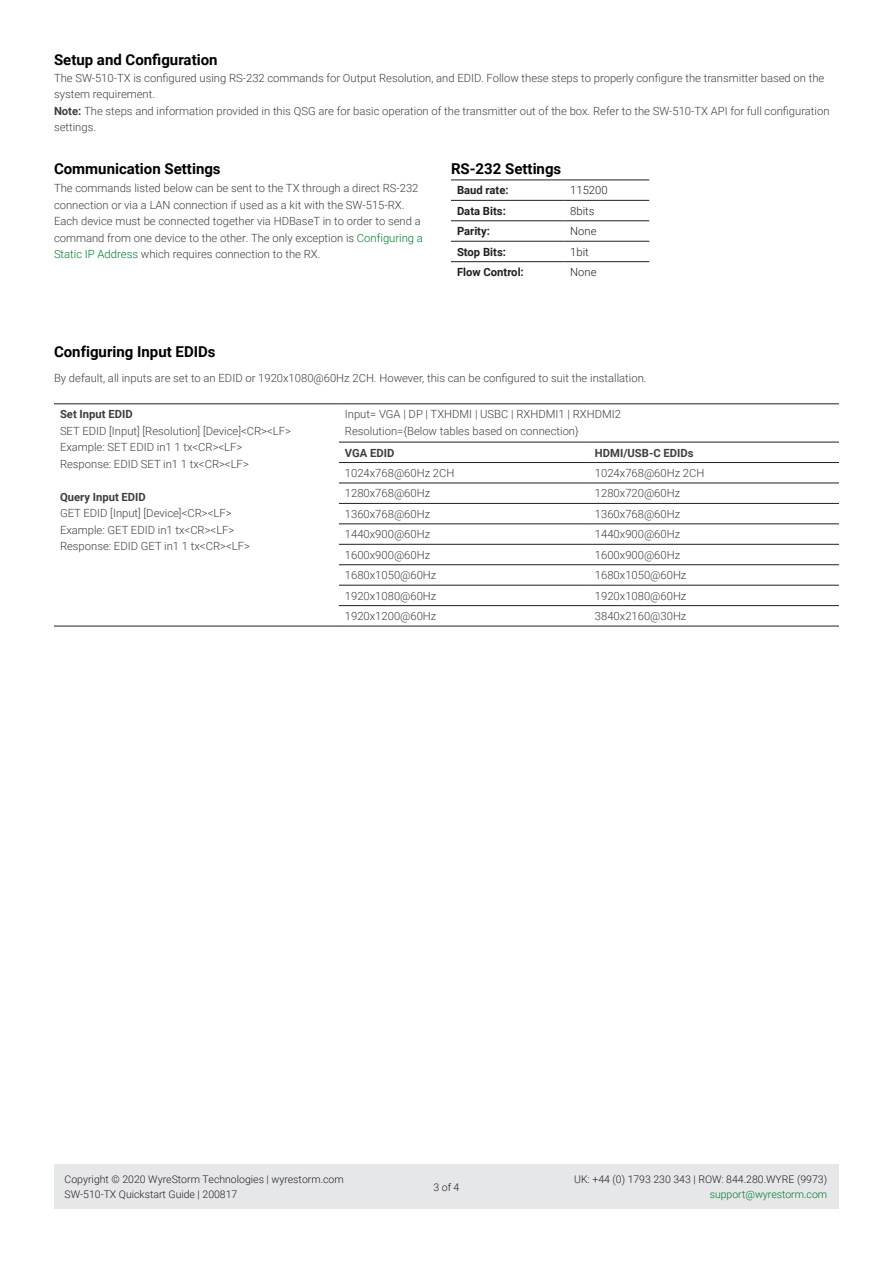
<style>
.page{position:relative;width:893px;height:1263px;background:#fff}
.page>*{position:absolute;margin:0;border:0;box-sizing:border-box;transform-origin:0 0}
.t1{font:700 15px "Roboto";color:#000}
.t2{font:300 11.25px/16.5px "Roboto";color:#3e3e3f}
.t3{font:700 11.25px "Roboto";color:#3e3e3f}
.t4{font:700 11.25px "Roboto";color:#231f20}
.t5{font:300 11.25px "Roboto";color:#231f20}
.t6{font:300 10.5px/15px "Roboto";color:#231f20}
.t7{font:300 10.5px "Roboto";color:#00792c}
.s1{font-weight:700}
.s2{color:#00792c}
</style>
<div class="page">
<hr style="left:451px;top:180px;width:113px;height:1px;background:#231f20">
<hr style="left:564px;top:180px;width:85px;height:1px;background:#231f20">
<hr style="left:451px;top:200px;width:113px;height:1px;background:#231f20">
<hr style="left:564px;top:200px;width:85px;height:1px;background:#231f20">
<hr style="left:451px;top:221px;width:113px;height:1px;background:#231f20">
<hr style="left:564px;top:221px;width:85px;height:1px;background:#231f20">
<hr style="left:451px;top:241px;width:113px;height:1px;background:#231f20">
<hr style="left:564px;top:241px;width:85px;height:1px;background:#231f20">
<hr style="left:451px;top:261px;width:113px;height:1px;background:#231f20">
<hr style="left:564px;top:261px;width:85px;height:1px;background:#231f20">
<div style="left:54px;top:1164px;width:785px;height:45px;background:#e6e7e9"></div>
<hr style="left:339px;top:442px;width:250px;height:1px;background:#231f20">
<hr style="left:589px;top:442px;width:250px;height:1px;background:#231f20">
<hr style="left:339px;top:462px;width:250px;height:1px;background:#231f20">
<hr style="left:589px;top:462px;width:250px;height:1px;background:#231f20">
<hr style="left:339px;top:483px;width:250px;height:1px;background:#231f20">
<hr style="left:589px;top:483px;width:250px;height:1px;background:#231f20">
<hr style="left:339px;top:503px;width:250px;height:1px;background:#231f20">
<hr style="left:589px;top:503px;width:250px;height:1px;background:#231f20">
<hr style="left:339px;top:524px;width:250px;height:1px;background:#231f20">
<hr style="left:589px;top:524px;width:250px;height:1px;background:#231f20">
<hr style="left:339px;top:544px;width:250px;height:1px;background:#231f20">
<hr style="left:589px;top:544px;width:250px;height:1px;background:#231f20">
<hr style="left:339px;top:564px;width:250px;height:1px;background:#231f20">
<hr style="left:589px;top:564px;width:250px;height:1px;background:#231f20">
<hr style="left:339px;top:585px;width:250px;height:1px;background:#231f20">
<hr style="left:589px;top:585px;width:250px;height:1px;background:#231f20">
<hr style="left:339px;top:605px;width:250px;height:1px;background:#231f20">
<hr style="left:589px;top:605px;width:250px;height:1px;background:#231f20">
<hr style="left:54px;top:626px;width:285px;height:1px;background:#231f20">
<hr style="left:339px;top:626px;width:250px;height:1px;background:#231f20">
<hr style="left:589px;top:626px;width:250px;height:1px;background:#231f20">
<hr style="left:54px;top:404px;width:285px;height:1px;background:#231f20">
<hr style="left:339px;top:404px;width:250px;height:1px;background:#231f20">
<hr style="left:589px;top:404px;width:250px;height:1px;background:#231f20">
<p class="t1" style="left:54px;top:49px;width:165px">Setup and Configuration</p>
<p class="t2" style="left:54px;top:69px;width:772px">The SW-510-TX is configured using RS-232 commands for Output Resolution, and EDID. Follow these steps to properly configure the transmitter based on the system requirement.</p>
<p class="t2" style="left:54px;top:102px;width:777px"><span class="s1">Note:</span> The steps and information provided in this QSG are for basic operation of the transmitter out of the box. Refer to the SW-510-TX API for full configuration settings.</p>
<p class="t1" style="left:451px;top:158px;width:112px">RS-232 Settings</p>
<p class="t4" style="left:457px;top:182px;width:53px">Baud rate:</p>
<p class="t5" style="left:570px;top:182px;width:39px">115200</p>
<p class="t4" style="left:457px;top:203px;width:50px">Data Bits:</p>
<p class="t5" style="left:570px;top:203px;width:26px">8bits</p>
<p class="t4" style="left:457px;top:223px;width:34px">Parity:</p>
<p class="t5" style="left:570px;top:223px;width:28px">None</p>
<p class="t4" style="left:457px;top:244px;width:50px">Stop Bits:</p>
<p class="t5" style="left:570px;top:244px;width:20px">1bit</p>
<p class="t4" style="left:457px;top:264px;width:68px">Flow Control:</p>
<p class="t5" style="left:570px;top:264px;width:28px">None</p>
<p class="t1" style="left:54px;top:158px;width:168px">Communication Settings</p>
<p class="t2" style="left:54px;top:179px;width:370px">The commands listed below can be sent to the TX through a direct RS-232 connection or via a LAN connection if used as a kit with the SW-515-RX.<br>Each device must be connected together via HDBaseT in to order to send a command from one device to the other. The only exception is <span class="s2">Configuring a Static IP Address</span> which requires connection to the RX.</p>
<p class="t1" style="left:54px;top:341px;width:163px">Configuring Input EDIDs</p>
<p class="t2" style="left:54px;top:370px;width:594px">By default, all inputs are set to an EDID or 1920x1080@60Hz 2CH. However, this can be configured to suit the installation.</p>
<p class="t3" style="left:60px;top:406px;width:74px">Set Input EDID</p>
<p class="t2" style="left:60px;top:422px;width:232px">SET EDID [Input] [Resolution] [Device]&lt;CR&gt;&lt;LF&gt;</p>
<p class="t2" style="left:60px;top:439px;width:184px">Example: SET EDID in1 1 tx&lt;CR&gt;&lt;LF&gt;</p>
<p class="t2" style="left:60px;top:455px;width:190px">Response: EDID SET in1 1 tx&lt;CR&gt;&lt;LF&gt;</p>
<p class="t3" style="left:60px;top:489px;width:87px">Query Input EDID</p>
<p class="t2" style="left:60px;top:505px;width:173px">GET EDID [Input] [Device]&lt;CR&gt;&lt;LF&gt;</p>
<p class="t2" style="left:60px;top:521px;width:176px">Example: GET EDID in1 tx&lt;CR&gt;&lt;LF&gt;</p>
<p class="t2" style="left:60px;top:538px;width:191px">Response: EDID GET in1 1 tx&lt;CR&gt;&lt;LF&gt;</p>
<p class="t2" style="left:345px;top:406px;width:278px">Input= VGA | DP | TXHDMI | USBC | RXHDMI1 | RXHDMI2</p>
<p class="t2" style="left:345px;top:422px;width:235px">Resolution={Below tables based on connection}</p>
<p class="t3" style="left:345px;top:445px;width:51px">VGA EDID</p>
<p class="t3" style="left:595px;top:445px;width:100px">HDMI/USB-C EDIDs</p>
<p class="t2" style="left:345px;top:464px;width:111px">1024x768@60Hz 2CH</p>
<p class="t2" style="left:595px;top:464px;width:111px">1024x768@60Hz 2CH</p>
<p class="t2" style="left:345px;top:485px;width:87px">1280x768@60Hz</p>
<p class="t2" style="left:595px;top:485px;width:87px">1280x720@60Hz</p>
<p class="t2" style="left:345px;top:505px;width:87px">1360x768@60Hz</p>
<p class="t2" style="left:595px;top:505px;width:87px">1360x768@60Hz</p>
<p class="t2" style="left:345px;top:526px;width:87px">1440x900@60Hz</p>
<p class="t2" style="left:595px;top:526px;width:87px">1440x900@60Hz</p>
<p class="t2" style="left:345px;top:546px;width:87px">1600x900@60Hz</p>
<p class="t2" style="left:595px;top:546px;width:87px">1600x900@60Hz</p>
<p class="t2" style="left:345px;top:566px;width:93px">1680x1050@60Hz</p>
<p class="t2" style="left:595px;top:566px;width:93px">1680x1050@60Hz</p>
<p class="t2" style="left:345px;top:587px;width:93px">1920x1080@60Hz</p>
<p class="t2" style="left:595px;top:587px;width:93px">1920x1080@60Hz</p>
<p class="t2" style="left:345px;top:607px;width:93px">1920x1200@60Hz</p>
<p class="t2" style="left:595px;top:607px;width:93px">3840x2160@30Hz</p>
<p class="t6" style="left:65px;top:1171px;width:281px">Copyright © 2020 WyreStorm Technologies | wyrestorm.com<br>SW-510-TX Quickstart Guide | 200817</p>
<p class="t6" style="left:574px;top:1171px;width:255px">UK: +44 (0) 1793 230 343 | ROW: 844.280.WYRE (9973)</p>
<p class="t6" style="left:433px;top:1179px;width:27px">3 of 4</p>
<p class="t7" style="left:710px;top:1187px;width:119px">support@wyrestorm.com</p>
</div>
